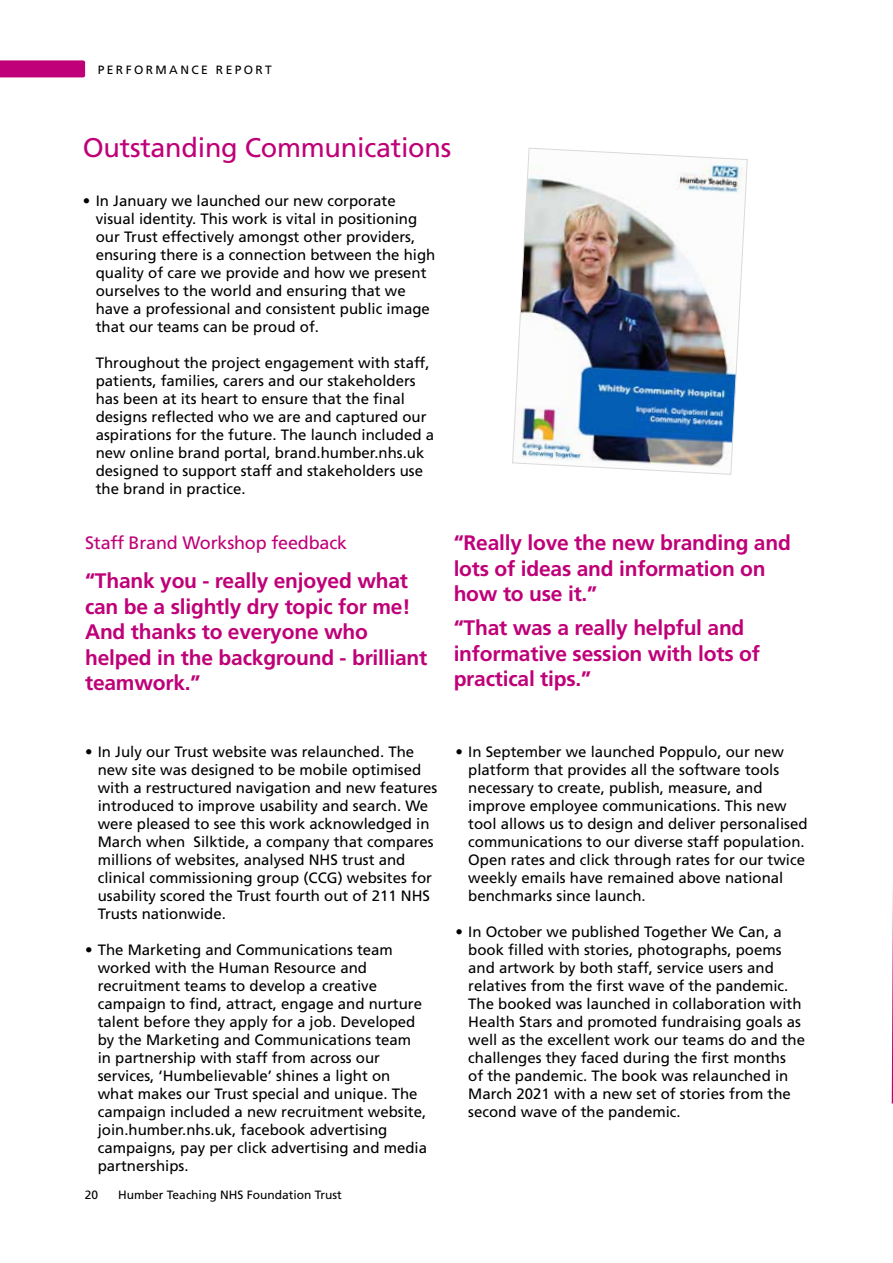
<style>
.page{position:relative;width:893px;height:1263px;background:#fff}
.page>*{position:absolute;margin:0;border:0;box-sizing:border-box;transform-origin:0 0}
.t1{font:27px "Frutiger LT Std";letter-spacing:-.01em;color:#bf0078}
.t2{font:700 21px/25.5px "Frutiger LT Std";letter-spacing:-.01em;color:#bf0078}
.t3{font:18px "Frutiger LT Std";letter-spacing:-.01em;color:#bf0078}
.t4{font:15px/18px "Frutiger LT Std";color:#000}
.t5{font:12px "Frutiger LT Std";color:#000}
.t6{font:12px "Frutiger LT Std";letter-spacing:.2em;color:#000}
</style>
<div class="page">
<svg style="left:0;top:60px;width:85px;height:17px"></svg>
<img style="left:512px;top:147px;width:236px;height:328px">
<svg style="left:892px;top:889px;width:1px;height:214px"></svg>
<p class="t6" style="left:98px;top:63px;width:175px">PERFORMANCE REPORT</p>
<h1 class="t1" style="left:83px;top:132px;width:370px">Outstanding Communications</h1>
<p class="t4" style="left:96px;top:192px;width:341px;text-indent:-13px">• In January we launched our new corporate visual identity. This work is vital in positioning our Trust effectively amongst other providers, ensuring there is a connection between the high quality of care we provide and how we present ourselves to the world and ensuring that we have a professional and consistent public image that our teams can be proud of.</p>
<p class="t4" style="left:96px;top:354px;width:340px">Throughout the project engagement with staff, patients, families, carers and our stakeholders has been at its heart to ensure that the final designs reflected who we are and captured our aspirations for the future. The launch included a new online brand portal, brand.humber.nhs.uk designed to support staff and stakeholders use the brand in practice.</p>
<p class="t3" style="left:85px;top:532px;width:264px">Staff Brand Workshop feedback</p>
<h2 class="t2" style="left:85px;top:568px;width:344px">“Thank you - really enjoyed what can be a slightly dry topic for me!<br>And thanks to everyone who helped in the background - brilliant teamwork.”</h2>
<h2 class="t2" style="left:454px;top:530px;width:339px">“Really love the new branding and lots of ideas and information on how to use it.”</h2>
<h2 class="t2" style="left:454px;top:615px;width:308px">“That was a really helpful and informative session with lots of practical tips.”</h2>
<p class="t4" style="left:98px;top:742px;width:341px;text-indent:-13px">• In July our Trust website was relaunched. The new site was designed to be mobile optimised with a restructured navigation and new features introduced to improve usability and search. We were pleased to see this work acknowledged in March when Silktide, a company that compares millions of websites, analysed NHS trust and clinical commissioning group (CCG) websites for usability scored the Trust fourth out of 211 NHS Trusts nationwide.</p>
<p class="t4" style="left:98px;top:940px;width:331px;text-indent:-13px">• The Marketing and Communications team worked with the Human Resource and recruitment teams to develop a creative campaign to find, attract, engage and nurture talent before they apply for a job. Developed by the Marketing and Communications team in partnership with staff from across our services, ‘Humbelievable’ shines a light on what makes our Trust special and unique. The campaign included a new recruitment website, join.humber.nhs.uk, facebook advertising campaigns, pay per click advertising and media partnerships.</p>
<p class="t5" style="left:85px;top:1187px;width:15px">20</p>
<p class="t5" style="left:118px;top:1187px;width:225px">Humber Teaching NHS Foundation Trust</p>
<p class="t4" style="left:468px;top:742px;width:341px;text-indent:-13px">• In September we launched Poppulo, our new platform that provides all the software tools necessary to create, publish, measure, and improve employee communications. This new tool allows us to design and deliver personalised communications to our diverse staff population.<br>Open rates and click through rates for our twice weekly emails have remained above national benchmarks since launch.</p>
<p class="t4" style="left:468px;top:922px;width:338px;text-indent:-13px">• In October we published Together We Can, a book filled with stories, photographs, poems and artwork by both staff, service users and relatives from the first wave of the pandemic.<br>The booked was launched in collaboration with Health Stars and promoted fundraising goals as well as the excellent work our teams do and the challenges they faced during the first months<br>of the pandemic. The book was relaunched in March 2021 with a new set of stories from the second wave of the pandemic.</p>
</div>
